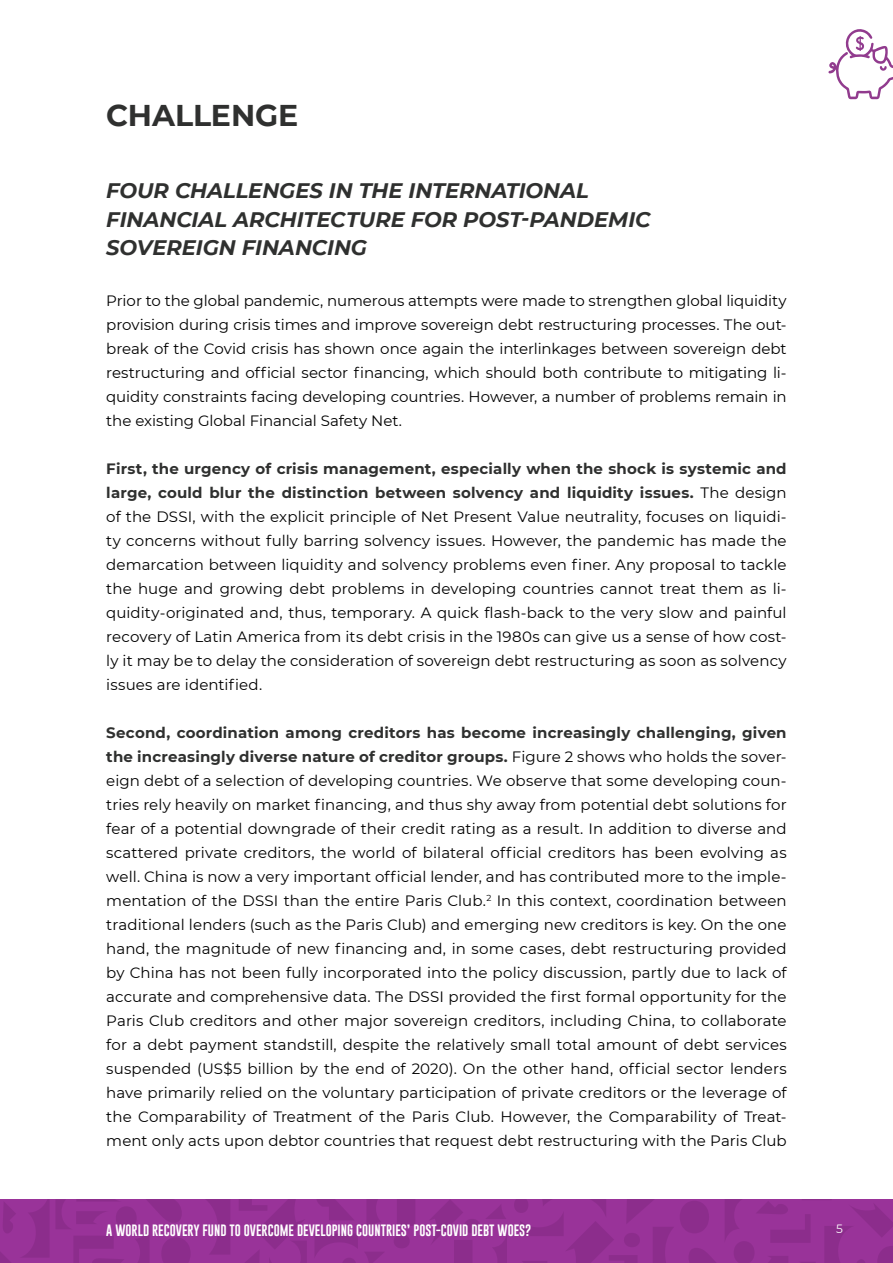
<style>
.page{position:relative;width:893px;height:1263px;background:#fff}
.page>*{position:absolute;margin:0;border:0;box-sizing:border-box;transform-origin:0 0}
.t1{font:700 30px "Montserrat";letter-spacing:-.005em;color:#2f302f}
.t2{font:italic 700 21px/28.5px "Montserrat";letter-spacing:-.005em;color:#2f302f}
.t3{font:15px/24px "Montserrat";color:#000;text-align:justify}
.t4{font:12px "Gobold";color:#fff}
.t5{font:12px "Montserrat";color:#fff}
.s1{font-weight:700;color:#2f302f}
</style>
<div class="page">
<div style="left:0;top:1199px;width:893px;height:64px;background:#939"></div>
<svg style="left:514px;top:1199px;width:379px;height:64px"></svg>
<svg style="left:430px;top:1200px;width:77px;height:63px"></svg>
<svg style="left:0;top:1199px;width:415px;height:64px"></svg>
<svg style="left:828px;top:29px;width:65px;height:70px"></svg>
<h1 class="t1" style="left:106px;top:94px;width:193px">CHALLENGE</h1>
<h2 class="t2" style="left:106px;top:175px;width:546px">FOUR CHALLENGES IN THE INTERNATIONAL<br>FINANCIAL ARCHITECTURE FOR POST-PANDEMIC<br>SOVEREIGN FINANCING</h2>
<p class="t3" style="left:106px;top:288px;width:682px">Prior to the global pandemic, numerous attempts were made to strengthen global liquidity provision during crisis times and improve sovereign debt restructuring processes. The out&shy;break of the Covid crisis has shown once again the interlinkages between sovereign debt restructuring and official sector financing, which should both contribute to mitigating li&shy;quidity constraints facing developing countries. However, a number of problems remain in the existing Global Financial Safety Net.</p>
<p class="t3" style="left:106px;top:456px;width:682px"><span class="s1">First, the urgency of crisis management, especially when the shock is systemic and large, could blur the distinction between solvency and liquidity issues.</span> The design of the DSSI, with the explicit principle of Net Present Value neutrality, focuses on liquidi&shy;ty concerns without fully barring solvency issues. However, the pandemic has made the demarcation between liquidity and solvency problems even finer. Any proposal to tackle the huge and growing debt problems in developing countries cannot treat them as li&shy;quidity-originated and, thus, temporary. A quick flash-back to the very slow and painful recovery of Latin America from its debt crisis in the 1980s can give us a sense of how cost&shy;ly it may be to delay the consideration of sovereign debt restructuring as soon as solvency issues are identified.</p>
<p class="t3" style="left:106px;top:720px;width:682px"><span class="s1">Second, coordination among creditors has become increasingly challenging, given the increasingly diverse nature of creditor groups.</span> Figure 2 shows who holds the sover&shy;eign debt of a selection of developing countries. We observe that some developing coun&shy;tries rely heavily on market financing, and thus shy away from potential debt solutions for fear of a potential downgrade of their credit rating as a result. In addition to diverse and scattered private creditors, the world of bilateral official creditors has been evolving as well. China is now a very important official lender, and has contributed more to the imple&shy;mentation of the DSSI than the entire Paris Club.<sup>2</sup> In this context, coordination between traditional lenders (such as the Paris Club) and emerging new creditors is key. On the one hand, the magnitude of new financing and, in some cases, debt restructuring provided by China has not been fully incorporated into the policy discussion, partly due to lack of accurate and comprehensive data. The DSSI provided the first formal opportunity for the Paris Club creditors and other major sovereign creditors, including China, to collaborate for a debt payment standstill, despite the relatively small total amount of debt services suspended (US$5 billion by the end of 2020). On the other hand, official sector lenders have primarily relied on the voluntary participation of private creditors or the leverage of the Comparability of Treatment of the Paris Club. However, the Comparability of Treat&shy;ment only acts upon debtor countries that request debt restructuring with the Paris Club</p>
<p class="t4" style="left:106px;top:1223px;width:427px">A WORLD RECOVERY FUND TO OVERCOME DEVELOPING COUNTRIES’ POST-COVID DEBT WOES?</p>
<p class="t5" style="left:836px;top:1221px;width:8px">5</p>
</div>
